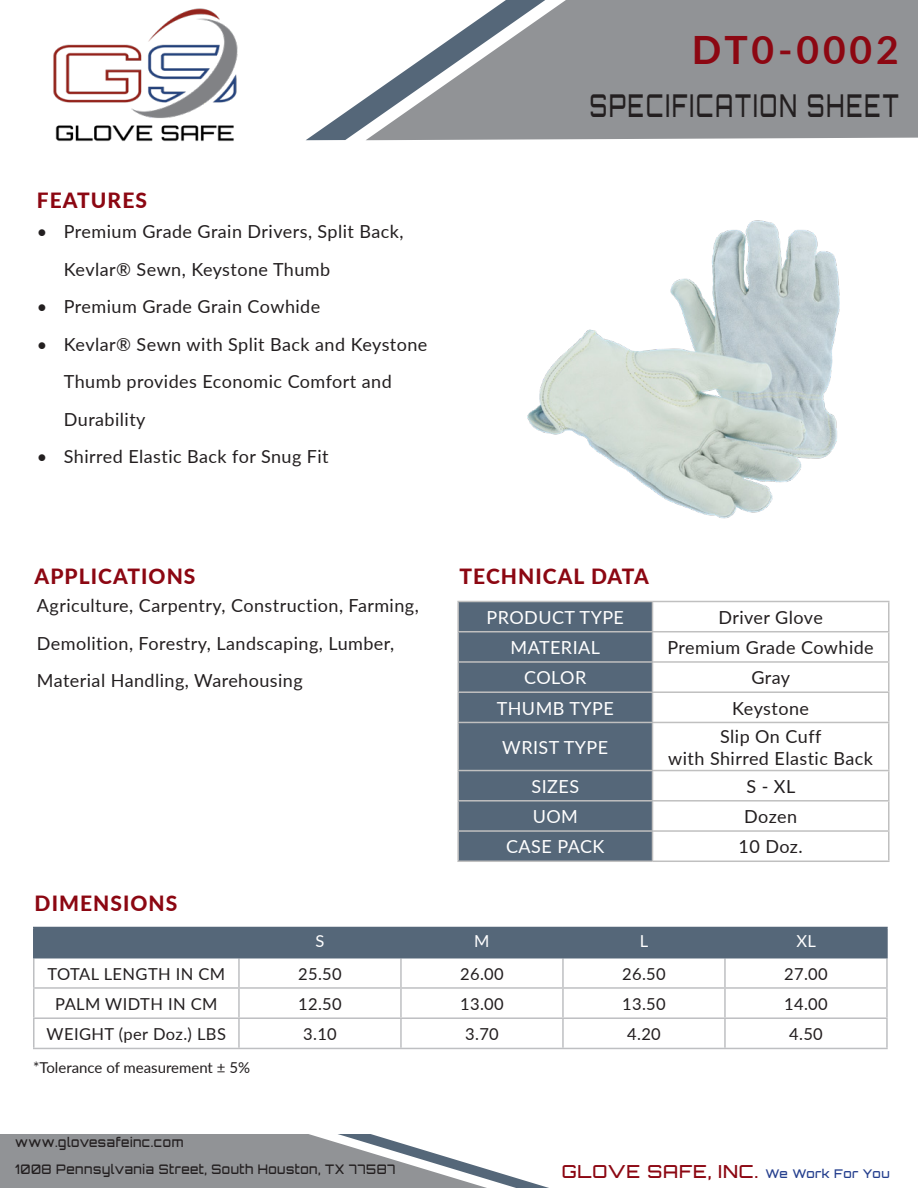
<style>
.page{position:relative;width:918px;height:1188px;background:#fff}
.page>*{position:absolute;margin:0;border:0;box-sizing:border-box;transform-origin:0 0}
.t1{font:700 39px "Lato";letter-spacing:.1em;color:#8c0712}
.t2{font:500 31.5px "Orbitron";letter-spacing:.1em;color:#231f20;scale:.67 1}
.t3{font:800 21px "Lato";letter-spacing:.05em;color:#8c0712}
.t4{font:18px/37.5px "Lato";letter-spacing:.025em;color:#231f20}
.t5{font:18px "Lato";letter-spacing:.025em;color:#fff}
.t6{font:500 18px "Orbitron";letter-spacing:.05em;color:#8c0712}
.t7{font:16.5px "Lato";letter-spacing:.025em;color:#231f20}
.t8{font:16.5px "Lato";color:#fff}
.t9{font:15px "Lato";color:#231f20}
.t10{font:500 13.2px "Orbitron";letter-spacing:.05em;color:#231f20;scale:.91 1}
.s1{font-size:12px;color:#253f8e}
</style>
<div class="page">
<svg style="left:0;top:1134px;width:549px;height:54px"></svg>
<div style="left:545px;top:0;width:373px;height:140px;background:#919396"></div>
<svg style="left:306px;top:0;width:239px;height:140px"></svg>
<div style="left:459px;top:602px;width:193px;height:259px;background:#556779"></div>
<hr style="left:457px;top:601px;width:196px;height:1px;background:#c0c0c0">
<hr style="left:457px;top:602px;width:2px;height:29px;background:#c0c0c0">
<hr style="left:653px;top:601px;width:237px;height:1px;background:#c0c0c0">
<hr style="left:888px;top:602px;width:2px;height:29px;background:#c0c0c0">
<hr style="left:457px;top:631px;width:196px;height:1px;background:#c0c0c0">
<hr style="left:457px;top:632px;width:2px;height:29px;background:#c0c0c0">
<hr style="left:653px;top:631px;width:237px;height:1px;background:#c0c0c0">
<hr style="left:888px;top:632px;width:2px;height:29px;background:#c0c0c0">
<hr style="left:457px;top:661px;width:196px;height:2px;background:#c0c0c0">
<hr style="left:457px;top:663px;width:2px;height:28px;background:#c0c0c0">
<hr style="left:653px;top:661px;width:237px;height:2px;background:#c0c0c0">
<hr style="left:888px;top:663px;width:2px;height:28px;background:#c0c0c0">
<hr style="left:457px;top:691px;width:196px;height:2px;background:#c0c0c0">
<hr style="left:457px;top:693px;width:2px;height:29px;background:#c0c0c0">
<hr style="left:653px;top:691px;width:237px;height:2px;background:#c0c0c0">
<svg style="left:652px;top:602px;width:1px;height:120px"></svg>
<hr style="left:888px;top:693px;width:2px;height:29px;background:#c0c0c0">
<hr style="left:457px;top:722px;width:196px;height:1px;background:#c0c0c0">
<hr style="left:457px;top:723px;width:2px;height:47px;background:#c0c0c0">
<hr style="left:653px;top:722px;width:237px;height:1px;background:#c0c0c0">
<hr style="left:652px;top:723px;width:1px;height:47px;background:#c0c0c0">
<hr style="left:888px;top:723px;width:2px;height:47px;background:#c0c0c0">
<hr style="left:457px;top:770px;width:196px;height:1px;background:#c0c0c0">
<hr style="left:457px;top:771px;width:2px;height:29px;background:#c0c0c0">
<hr style="left:653px;top:770px;width:237px;height:1px;background:#c0c0c0">
<hr style="left:888px;top:771px;width:2px;height:29px;background:#c0c0c0">
<hr style="left:457px;top:800px;width:196px;height:2px;background:#c0c0c0">
<hr style="left:457px;top:802px;width:2px;height:28px;background:#c0c0c0">
<hr style="left:653px;top:800px;width:237px;height:2px;background:#c0c0c0">
<hr style="left:888px;top:802px;width:2px;height:28px;background:#c0c0c0">
<hr style="left:457px;top:830px;width:196px;height:2px;background:#c0c0c0">
<hr style="left:457px;top:832px;width:2px;height:29px;background:#c0c0c0">
<hr style="left:653px;top:830px;width:237px;height:2px;background:#c0c0c0">
<svg style="left:652px;top:771px;width:1px;height:90px"></svg>
<hr style="left:888px;top:832px;width:2px;height:29px;background:#c0c0c0">
<hr style="left:457px;top:861px;width:196px;height:1px;background:#c0c0c0">
<hr style="left:653px;top:861px;width:237px;height:1px;background:#c0c0c0">
<img style="left:53px;top:8px;width:185px;height:134px">
<div style="left:35px;top:928px;width:851px;height:29px;background:#556779"></div>
<hr style="left:33px;top:958px;width:2px;height:29px;background:#bebfc2">
<hr style="left:238px;top:958px;width:2px;height:29px;background:#bebfc2">
<hr style="left:400px;top:958px;width:2px;height:29px;background:#bebfc2">
<hr style="left:562px;top:958px;width:2px;height:29px;background:#bebfc2">
<hr style="left:724px;top:958px;width:2px;height:29px;background:#bebfc2">
<hr style="left:886px;top:958px;width:2px;height:29px;background:#bebfc2">
<hr style="left:33px;top:987px;width:206px;height:2px;background:#bebfc2">
<hr style="left:33px;top:989px;width:2px;height:28px;background:#bebfc2">
<hr style="left:239px;top:987px;width:162px;height:2px;background:#bebfc2">
<hr style="left:238px;top:989px;width:2px;height:28px;background:#bebfc2">
<hr style="left:401px;top:987px;width:162px;height:2px;background:#bebfc2">
<hr style="left:400px;top:989px;width:2px;height:28px;background:#bebfc2">
<hr style="left:563px;top:987px;width:162px;height:2px;background:#bebfc2">
<hr style="left:562px;top:989px;width:2px;height:28px;background:#bebfc2">
<hr style="left:725px;top:987px;width:163px;height:2px;background:#bebfc2">
<hr style="left:724px;top:989px;width:2px;height:28px;background:#bebfc2">
<hr style="left:886px;top:989px;width:2px;height:28px;background:#bebfc2">
<hr style="left:33px;top:1017px;width:206px;height:2px;background:#bebfc2">
<hr style="left:33px;top:1019px;width:2px;height:29px;background:#bebfc2">
<hr style="left:239px;top:1017px;width:162px;height:2px;background:#bebfc2">
<hr style="left:238px;top:1019px;width:2px;height:29px;background:#bebfc2">
<hr style="left:401px;top:1017px;width:162px;height:2px;background:#bebfc2">
<hr style="left:400px;top:1019px;width:2px;height:29px;background:#bebfc2">
<hr style="left:563px;top:1017px;width:162px;height:2px;background:#bebfc2">
<hr style="left:562px;top:1019px;width:2px;height:29px;background:#bebfc2">
<hr style="left:725px;top:1017px;width:163px;height:2px;background:#bebfc2">
<hr style="left:724px;top:1019px;width:2px;height:29px;background:#bebfc2">
<hr style="left:886px;top:1019px;width:2px;height:29px;background:#bebfc2">
<hr style="left:33px;top:1048px;width:206px;height:1px;background:#bebfc2">
<hr style="left:239px;top:1048px;width:162px;height:1px;background:#bebfc2">
<hr style="left:401px;top:1048px;width:162px;height:1px;background:#bebfc2">
<hr style="left:563px;top:1048px;width:162px;height:1px;background:#bebfc2">
<hr style="left:725px;top:1048px;width:163px;height:1px;background:#bebfc2">
<hr style="left:33px;top:927px;width:206px;height:1px;background:#556779">
<hr style="left:33px;top:928px;width:2px;height:29px;background:#556779">
<hr style="left:239px;top:927px;width:162px;height:1px;background:#556779">
<hr style="left:238px;top:928px;width:2px;height:29px;background:#556779">
<hr style="left:401px;top:927px;width:162px;height:1px;background:#556779">
<hr style="left:400px;top:928px;width:2px;height:29px;background:#556779">
<hr style="left:563px;top:927px;width:162px;height:1px;background:#556779">
<hr style="left:562px;top:928px;width:2px;height:29px;background:#556779">
<hr style="left:725px;top:927px;width:163px;height:1px;background:#556779">
<hr style="left:724px;top:928px;width:2px;height:29px;background:#556779">
<hr style="left:886px;top:928px;width:2px;height:29px;background:#556779">
<hr style="left:33px;top:957px;width:206px;height:1px;background:#556779">
<hr style="left:239px;top:957px;width:162px;height:1px;background:#556779">
<hr style="left:401px;top:957px;width:162px;height:1px;background:#556779">
<hr style="left:563px;top:957px;width:162px;height:1px;background:#556779">
<hr style="left:725px;top:957px;width:163px;height:1px;background:#556779">
<img style="left:527px;top:220px;width:313px;height:299px">
<p class="t3" style="left:37px;top:185px;width:112px">FEATURES</p>
<p class="t4" style="left:64px;top:212px;width:341px;text-indent:-27px">• Premium Grade Grain Drivers, Split Back,<br>Kevlar® Sewn, Keystone Thumb</p>
<p class="t4" style="left:37px;top:287px;width:285px">• Premium Grade Grain Cowhide</p>
<p class="t4" style="left:64px;top:325px;width:365px;text-indent:-27px">• Kevlar® Sewn with Split Back and Keystone<br>Thumb provides Economic Comfort and<br>Durability</p>
<p class="t4" style="left:37px;top:437px;width:293px">• Shirred Elastic Back for Snug Fit</p>
<p class="t1" style="left:692px;top:21px;width:209px">DT0-0002</p>
<p class="t2" style="left:590px;top:86px;width:463px">SPECIFICATION SHEET</p>
<p class="t3" style="left:35px;top:560px;width:162px">APPLICATIONS</p>
<p class="t3" style="left:460px;top:560px;width:191px">TECHNICAL DATA</p>
<p class="t4" style="left:37px;top:586px;width:383px">Agriculture, Carpentry, Construction, Farming,<br>Demolition, Forestry, Landscaping, Lumber,<br>Material Handling, Warehousing</p>
<p class="t3" style="left:35px;top:888px;width:144px">DIMENSIONS</p>
<p class="t5" style="left:487px;top:604px;width:139px">PRODUCT TYPE</p>
<p class="t4" style="left:718px;top:598px;width:106px">Driver Glove</p>
<p class="t5" style="left:511px;top:635px;width:91px">MATERIAL</p>
<p class="t4" style="left:667px;top:628px;width:208px">Premium Grade Cowhide</p>
<p class="t5" style="left:524px;top:665px;width:64px">COLOR</p>
<p class="t4" style="left:751px;top:658px;width:40px">Gray</p>
<p class="t5" style="left:497px;top:695px;width:119px">THUMB TYPE</p>
<p class="t4" style="left:732px;top:689px;width:78px">Keystone</p>
<p class="t5" style="left:502px;top:734px;width:107px">WRIST TYPE</p>
<p class="t4" style="left:720px;top:717px;width:103px">Slip On Cuff</p>
<p class="t4" style="left:668px;top:739px;width:206px">with Shirred Elastic Back</p>
<p class="t5" style="left:532px;top:773px;width:49px">SIZES</p>
<p class="t4" style="left:746px;top:767px;width:50px">S - XL</p>
<p class="t5" style="left:533px;top:804px;width:47px">UOM</p>
<p class="t4" style="left:744px;top:797px;width:54px">Dozen</p>
<p class="t5" style="left:506px;top:834px;width:100px">CASE PACK</p>
<p class="t4" style="left:739px;top:827px;width:66px">10 Doz.</p>
<p class="t8" style="left:315px;top:929px;width:10px">S</p>
<p class="t8" style="left:474px;top:929px;width:17px">M</p>
<p class="t8" style="left:640px;top:929px;width:10px">L</p>
<p class="t8" style="left:796px;top:929px;width:21px">XL</p>
<p class="t7" style="left:47px;top:962px;width:179px">TOTAL LENGTH IN CM</p>
<p class="t7" style="left:298px;top:962px;width:45px">25.50</p>
<p class="t7" style="left:460px;top:962px;width:45px">26.00</p>
<p class="t7" style="left:622px;top:962px;width:45px">26.50</p>
<p class="t7" style="left:784px;top:962px;width:45px">27.00</p>
<p class="t7" style="left:55px;top:992px;width:164px">PALM WIDTH IN CM</p>
<p class="t7" style="left:298px;top:992px;width:45px">12.50</p>
<p class="t7" style="left:460px;top:992px;width:45px">13.00</p>
<p class="t7" style="left:622px;top:992px;width:45px">13.50</p>
<p class="t7" style="left:784px;top:992px;width:45px">14.00</p>
<p class="t7" style="left:47px;top:1022px;width:181px">WEIGHT (per Doz.) LBS</p>
<p class="t7" style="left:303px;top:1022px;width:35px">3.10</p>
<p class="t7" style="left:465px;top:1022px;width:35px">3.70</p>
<p class="t7" style="left:627px;top:1022px;width:35px">4.20</p>
<p class="t7" style="left:789px;top:1022px;width:35px">4.50</p>
<p class="t9" style="left:33px;top:1056px;width:219px">*Tolerance of measurement ± 5%</p>
<p class="t10" style="left:15px;top:1134px;width:187px">www.glovesafeinc.com</p>
<p class="t10" style="left:15px;top:1161px;width:419px">1008 Pennsylvania Street, South Houston, TX 77587</p>
<p class="t6" style="left:562px;top:1160px;width:329px">GLOVE SAFE, INC. <span class="s1">We Work For You</span></p>
</div>
